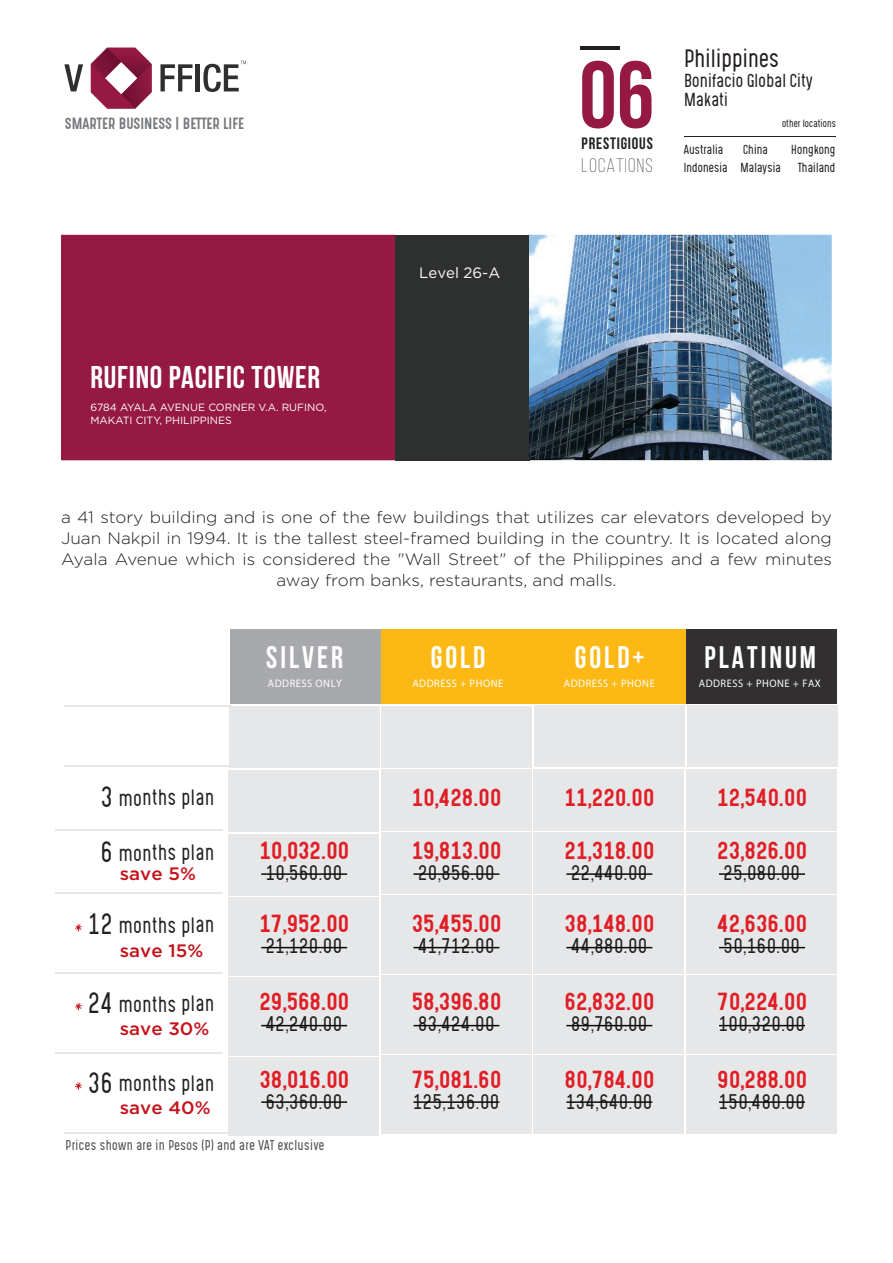
<style>
.page{position:relative;width:893px;height:1263px;background:#fff}
.page>*{position:absolute;margin:0;border:0;box-sizing:border-box;transform-origin:0 0}
.t1{font:700 94.65px "Bebas Neue";color:#951942}
.t2{font:700 31.5px "Bebas Neue";letter-spacing:.025em;color:#fff}
.t3{font:700 31.2px "Bebas Neue";letter-spacing:.1em;color:#fff;scale:.96 1}
.t4{font:300 21.3px "Gotcha Gothic";letter-spacing:-.025em;color:#231f20}
.t5{font:21px "Gotcha Gothic";color:#e01e25;scale:1.04 1}
.t6{font:300 19.5px "Bebas Neue";letter-spacing:.065em;color:#231f20}
.t7{font:300 18.75px "Gotcha Gothic";letter-spacing:-.01em;color:#231f20;scale:.96 1}
.t8{font:300 18px "Gotcha Gothic";color:#231f20;scale:1.04 1}
.t9{font:500 18px "Gotham";color:#c4121a;scale:1.04 1}
.t10{font:300 16.5px/21px "Gotham";color:#231f20;text-align:center;scale:1.04 1}
.t11{font:700 16.5px "Bebas Neue";letter-spacing:.05em;color:#231f20}
.t12{font:300 16.05px/19.5px "Gotcha Gothic";letter-spacing:-.025em;color:#231f20}
.t13{font:15px "Gotham";color:#fff}
.t14{font:13.8px "Gotcha Gothic";color:#76787b}
.t15{font:300 12px "Gotcha Gothic";color:#4b4c4d}
.t16{font:300 11.1px "Gotcha Gothic";letter-spacing:-.025em;color:#231f20}
.t17{font:500 10.95px "Helvetica Neue LT";letter-spacing:.05em;color:#fff;scale:.96 1}
.t18{font:10.5px/12.6px "Gotham";color:#fff}
.t19{font:300 9px "Gotcha Gothic";letter-spacing:-.025em;color:#231f20}
.s1{font-size:25.05px}
.s2{font-weight:300}
</style>
<div class="page">
<hr style="left:55px;top:829px;width:167px;height:2px;background:#e6e7e9">
<hr style="left:55px;top:892px;width:167px;height:2px;background:#e6e7e9">
<hr style="left:55px;top:972px;width:167px;height:2px;background:#e6e7e9">
<hr style="left:55px;top:1052px;width:167px;height:2px;background:#e6e7e9">
<hr style="left:64px;top:1132px;width:167px;height:2px;background:#e8e8e9">
<div style="left:231px;top:629px;width:151px;height:74px;background:#a8a9ad"></div>
<div style="left:536px;top:629px;width:151px;height:74px;background:#fcb814"></div>
<div style="left:382px;top:629px;width:154px;height:74px;background:#fcb814"></div>
<div style="left:686px;top:629px;width:151px;height:74px;background:#312f30"></div>
<div style="left:229px;top:770px;width:150px;height:62px;background:#e6e7e9"></div>
<div style="left:382px;top:769px;width:150px;height:62px;background:#e6e7e9"></div>
<div style="left:686px;top:769px;width:151px;height:62px;background:#e6e7e9"></div>
<div style="left:686px;top:832px;width:151px;height:62px;background:#e6e7e9"></div>
<div style="left:686px;top:896px;width:151px;height:78px;background:#e6e7e9"></div>
<div style="left:686px;top:976px;width:151px;height:78px;background:#e6e7e9"></div>
<div style="left:686px;top:1056px;width:151px;height:78px;background:#e6e7e9"></div>
<div style="left:687px;top:705px;width:150px;height:62px;background:#e6e7e9"></div>
<div style="left:533px;top:769px;width:151px;height:62px;background:#e6e7e9"></div>
<div style="left:229px;top:834px;width:150px;height:61px;background:#e6e7e9"></div>
<div style="left:382px;top:832px;width:150px;height:62px;background:#e6e7e9"></div>
<div style="left:533px;top:832px;width:151px;height:62px;background:#e6e7e9"></div>
<div style="left:229px;top:897px;width:150px;height:78px;background:#e6e7e9"></div>
<div style="left:382px;top:896px;width:150px;height:78px;background:#e6e7e9"></div>
<div style="left:533px;top:896px;width:151px;height:78px;background:#e6e7e9"></div>
<div style="left:229px;top:977px;width:150px;height:78px;background:#e6e7e9"></div>
<div style="left:382px;top:976px;width:150px;height:78px;background:#e6e7e9"></div>
<div style="left:533px;top:976px;width:151px;height:78px;background:#e6e7e9"></div>
<div style="left:229px;top:1057px;width:150px;height:78px;background:#e6e7e9"></div>
<div style="left:382px;top:1056px;width:150px;height:78px;background:#e6e7e9"></div>
<div style="left:533px;top:1056px;width:151px;height:78px;background:#e6e7e9"></div>
<div style="left:229px;top:706px;width:151px;height:62px;background:#e6e7e9"></div>
<div style="left:381px;top:706px;width:151px;height:62px;background:#e6e7e9"></div>
<div style="left:534px;top:705px;width:150px;height:62px;background:#e6e7e9"></div>
<hr style="left:64px;top:765px;width:167px;height:2px;background:#e6e7e9">
<hr style="left:64px;top:705px;width:167px;height:2px;background:#e6e7e9">
<svg style="left:75px;top:924px;width:7px;height:7px"></svg>
<svg style="left:75px;top:1082px;width:7px;height:8px"></svg>
<svg style="left:75px;top:1003px;width:7px;height:7px"></svg>
<hr style="left:580px;top:47px;width:40px;height:3px;background:#231f20">
<hr style="left:684px;top:136px;width:151px;height:1px;background:#231f20">
<svg style="left:160px;top:64px;width:33px;height:27px"></svg>
<div style="left:195px;top:64px;width:5px;height:27px;background:#2e2f2f"></div>
<svg style="left:91px;top:48px;width:61px;height:61px"></svg>
<svg style="left:64px;top:64px;width:19px;height:27px"></svg>
<svg style="left:203px;top:61px;width:43px;height:31px"></svg>
<div style="left:61px;top:235px;width:334px;height:225px;background:#961943"></div>
<div style="left:395px;top:235px;width:134px;height:225px;background:#2e2f2f"></div>
<img style="left:529px;top:235px;width:303px;height:225px">
<hr style="left:719px;top:1101px;width:86px;height:2px;background:#0a0c0a">
<hr style="left:566px;top:1101px;width:86px;height:2px;background:#0a0c0a">
<hr style="left:413px;top:1101px;width:86px;height:2px;background:#0a0c0a">
<hr style="left:261px;top:1101px;width:86px;height:2px;background:#0a0c0a">
<hr style="left:719px;top:1025px;width:86px;height:1px;background:#0a0c0a">
<hr style="left:566px;top:1025px;width:86px;height:1px;background:#0a0c0a">
<hr style="left:413px;top:1025px;width:86px;height:1px;background:#0a0c0a">
<hr style="left:261px;top:1025px;width:86px;height:1px;background:#0a0c0a">
<hr style="left:719px;top:947px;width:86px;height:1px;background:#0a0c0a">
<hr style="left:566px;top:947px;width:86px;height:1px;background:#0a0c0a">
<hr style="left:413px;top:947px;width:86px;height:1px;background:#0a0c0a">
<hr style="left:261px;top:947px;width:86px;height:1px;background:#0a0c0a">
<hr style="left:719px;top:873px;width:86px;height:2px;background:#0a0c0a">
<hr style="left:566px;top:873px;width:86px;height:2px;background:#0a0c0a">
<hr style="left:413px;top:873px;width:86px;height:2px;background:#0a0c0a">
<hr style="left:261px;top:873px;width:86px;height:2px;background:#0a0c0a">
<p class="t14" style="left:65px;top:113px;width:181px">SMARTER BUSINESS | BETTER LIFE</p>
<h2 class="t2" style="left:91px;top:360px;width:231px">RUFINO PACIFIC TOWER</h2>
<p class="t18" style="left:91px;top:401px;width:238px">6784 AYALA AVENUE CORNER V.A. RUFINO,<br>MAKATI CITY, PHILIPPINES</p>
<p class="t13" style="left:419px;top:264px;width:82px">Level 26-A</p>
<h1 class="t1" style="left:579px;top:43px;width:77px">06</h1>
<p class="t11" style="left:582px;top:134px;width:73px">PRESTIGIOUS</p>
<p class="t6" style="left:582px;top:155px;width:73px">LOCATIONS</p>
<p class="t4" style="left:684px;top:42px;width:97px">Philippines</p>
<p class="t12" style="left:684px;top:70px;width:131px">Bonifacio Global City<br>Makati</p>
<p class="t16" style="left:684px;top:141px;width:41px">Australia</p>
<p class="t16" style="left:743px;top:141px;width:27px">China</p>
<p class="t16" style="left:791px;top:141px;width:46px">Hongkong</p>
<p class="t16" style="left:684px;top:158px;width:99px">Indonesia Malaysia</p>
<p class="t16" style="left:798px;top:158px;width:39px">Thailand</p>
<p class="t19" style="left:782px;top:116px;width:56px">other locations</p>
<p class="t10" style="left:61px;top:506px;width:743px">a 41 story building and is one of the few buildings that utilizes car elevators developed by Juan Nakpil in 1994. It is the tallest steel-framed building in the country. It is located along Ayala Avenue which is considered the "Wall Street" of the Philippines and a few minutes away from banks, restaurants, and malls.</p>
<p class="t7" style="left:101px;top:783px;width:120px"><span class="s1">3</span> months plan</p>
<p class="t7" style="left:101px;top:838px;width:120px"><span class="s1">6</span> months plan</p>
<p class="t9" style="left:120px;top:863px;width:75px">save 5%</p>
<p class="t7" style="left:88px;top:910px;width:133px"><span class="s1">12</span> months plan</p>
<p class="t9" style="left:120px;top:940px;width:82px">save 15%</p>
<p class="t7" style="left:88px;top:989px;width:133px"><span class="s1">24</span> months plan</p>
<p class="t9" style="left:120px;top:1018px;width:88px">save 30%</p>
<p class="t7" style="left:88px;top:1069px;width:133px"><span class="s1">36</span> months plan</p>
<p class="t9" style="left:120px;top:1097px;width:89px">save 40%</p>
<h3 class="t3" style="left:266px;top:640px;width:82px">SILVER</h3>
<p class="t17" style="left:268px;top:677px;width:79px">ADDRESS ONLY</p>
<p class="t5" style="left:259px;top:834px;width:88px">10,032.00</p>
<p class="t8" style="left:266px;top:858px;width:75px">10,560.00</p>
<p class="t5" style="left:259px;top:908px;width:88px">17,952.00</p>
<p class="t8" style="left:266px;top:932px;width:75px">21,120.00</p>
<p class="t5" style="left:259px;top:986px;width:88px">29,568.00</p>
<p class="t8" style="left:266px;top:1010px;width:75px">42,240.00</p>
<p class="t5" style="left:259px;top:1064px;width:88px">38,016.00</p>
<p class="t8" style="left:266px;top:1088px;width:75px">63,360.00</p>
<p class="t15" style="left:65px;top:1135px;width:261px">Prices shown are in Pesos (P) and are VAT exclusive</p>
<h3 class="t3" style="left:431px;top:640px;width:59px">GOLD</h3>
<h3 class="t3" style="left:705px;top:640px;width:118px">PLATINUM</h3>
<p class="t17" style="left:412px;top:677px;width:96px">ADDRESS <span class="s2">+</span> PHONE</p>
<p class="t17" style="left:699px;top:677px;width:129px">ADDRESS <span class="s2">+</span> PHONE <span class="s2">+</span> FAX</p>
<h3 class="t3" style="left:575px;top:640px;width:74px">GOLD+</h3>
<p class="t17" style="left:564px;top:677px;width:96px">ADDRESS <span class="s2">+</span> PHONE</p>
<p class="t5" style="left:412px;top:782px;width:88px">10,428.00</p>
<p class="t5" style="left:565px;top:782px;width:88px">11,220.00</p>
<p class="t5" style="left:717px;top:782px;width:88px">12,540.00</p>
<p class="t5" style="left:412px;top:834px;width:88px">19,813.00</p>
<p class="t8" style="left:418px;top:858px;width:75px">20,856.00</p>
<p class="t5" style="left:412px;top:908px;width:88px">35,455.00</p>
<p class="t8" style="left:418px;top:932px;width:75px">41,712.00</p>
<p class="t5" style="left:412px;top:986px;width:88px">58,396.80</p>
<p class="t8" style="left:418px;top:1010px;width:75px">83,424.00</p>
<p class="t5" style="left:412px;top:1064px;width:88px">75,081.60</p>
<p class="t8" style="left:413px;top:1088px;width:85px">125,136.00</p>
<p class="t5" style="left:565px;top:834px;width:88px">21,318.00</p>
<p class="t8" style="left:571px;top:858px;width:75px">22,440.00</p>
<p class="t5" style="left:565px;top:908px;width:88px">38,148.00</p>
<p class="t8" style="left:571px;top:932px;width:75px">44,880.00</p>
<p class="t5" style="left:565px;top:986px;width:88px">62,832.00</p>
<p class="t8" style="left:571px;top:1010px;width:75px">89,760.00</p>
<p class="t5" style="left:565px;top:1064px;width:88px">80,784.00</p>
<p class="t8" style="left:566px;top:1088px;width:85px">134,640.00</p>
<p class="t5" style="left:717px;top:834px;width:88px">23,826.00</p>
<p class="t8" style="left:724px;top:858px;width:75px">25,080.00</p>
<p class="t5" style="left:717px;top:908px;width:88px">42,636.00</p>
<p class="t8" style="left:724px;top:932px;width:75px">50,160.00</p>
<p class="t5" style="left:717px;top:986px;width:88px">70,224.00</p>
<p class="t8" style="left:719px;top:1010px;width:85px">100,320.00</p>
<p class="t5" style="left:717px;top:1064px;width:88px">90,288.00</p>
<p class="t8" style="left:719px;top:1088px;width:85px">150,480.00</p>
</div>
